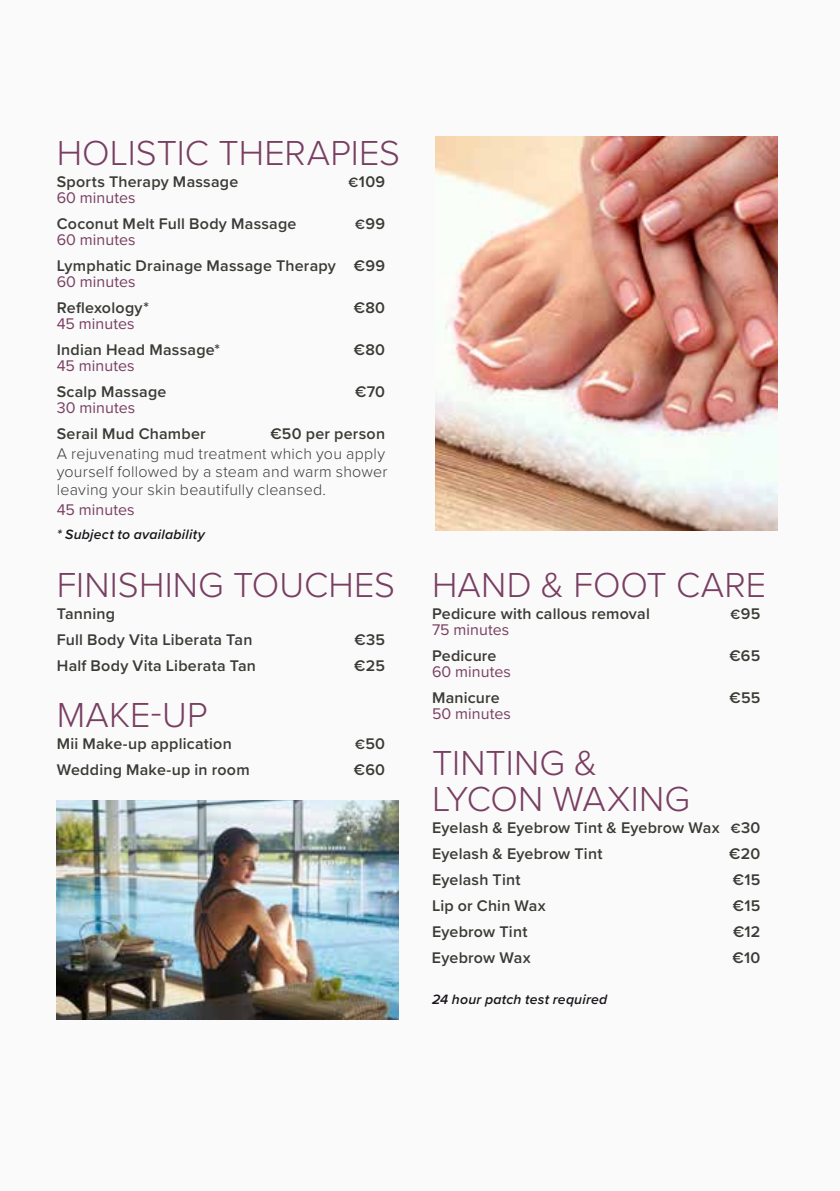
<style>
.page{position:relative;width:840px;height:1191px;background:#fff}
.page>*{position:absolute;margin:0;border:0;box-sizing:border-box;transform-origin:0 0}
.t1{font:300 36px/36px "Proxima Nova";letter-spacing:.005em;color:#783f62}
.t2{font:600 16px/26px "Proxima Nova";letter-spacing:.015em;color:#3a3b36}
.t3{font:300 16px/18px "Proxima Nova";letter-spacing:.015em;color:#3e3d40}
.t4{font:16px "Proxima Nova";letter-spacing:.005em;color:#783f62}
.t5{font:italic 600 14px "Proxima Nova";letter-spacing:.02em;color:#1a171c}
.s1{font-size:14px}
</style>
<div class="page">
<div style="left:0;top:0;width:839px;height:1191px;background:#fbfafa"></div>
<img style="left:57px;top:800px;width:341px;height:219px">
<img style="left:435px;top:137px;width:342px;height:394px">
<h1 class="t1" style="left:57px;top:133px;width:344px">HOLISTIC THERAPIES</h1>
<p class="t2" style="left:57px;top:168px;width:183px">Sports Therapy Massage</p>
<p class="t2" style="left:348px;top:168px;width:38px"><span class="s1">€</span>109</p>
<p class="t4" style="left:57px;top:186px;width:80px">60 minutes</p>
<p class="t2" style="left:57px;top:210px;width:241px">Coconut Melt Full Body Massage</p>
<p class="t2" style="left:355px;top:210px;width:31px"><span class="s1">€</span>99</p>
<p class="t4" style="left:57px;top:228px;width:80px">60 minutes</p>
<p class="t2" style="left:57px;top:252px;width:330px">Lymphatic Drainage Massage Therapy €99</p>
<p class="t4" style="left:57px;top:270px;width:80px">60 minutes</p>
<p class="t2" style="left:57px;top:294px;width:94px">Reflexology*</p>
<p class="t2" style="left:353px;top:294px;width:33px">€80</p>
<p class="t4" style="left:57px;top:312px;width:79px">45 minutes</p>
<p class="t2" style="left:57px;top:336px;width:165px">Indian Head Massage*</p>
<p class="t2" style="left:353px;top:336px;width:33px">€80</p>
<p class="t4" style="left:57px;top:354px;width:79px">45 minutes</p>
<p class="t2" style="left:57px;top:378px;width:111px">Scalp Massage</p>
<p class="t2" style="left:355px;top:378px;width:31px">€70</p>
<p class="t4" style="left:57px;top:396px;width:80px">30 minutes</p>
<p class="t2" style="left:57px;top:420px;width:150px">Serail Mud Chamber</p>
<p class="t2" style="left:270px;top:420px;width:116px">€50 per person</p>
<p class="t3" style="left:57px;top:444px;width:332px">A rejuvenating mud treatment which you apply yourself followed by a steam and warm shower leaving your skin beautifully cleansed.</p>
<p class="t4" style="left:57px;top:498px;width:79px">45 minutes</p>
<p class="t5" style="left:57px;top:524px;width:149px">* Subject to availability</p>
<h1 class="t1" style="left:57px;top:565px;width:340px">FINISHING TOUCHES</h1>
<p class="t2" style="left:57px;top:600px;width:197px">Tanning<br>Full Body Vita Liberata Tan</p>
<p class="t2" style="left:354px;top:626px;width:32px">€35</p>
<p class="t2" style="left:57px;top:652px;width:201px">Half Body Vita Liberata Tan</p>
<p class="t2" style="left:354px;top:652px;width:32px">€25</p>
<h1 class="t1" style="left:57px;top:695px;width:152px">MAKE-UP</h1>
<p class="t2" style="left:57px;top:730px;width:176px">Mii Make-up application</p>
<p class="t2" style="left:355px;top:730px;width:31px"><span class="s1">€</span>50</p>
<p class="t2" style="left:57px;top:756px;width:194px">Wedding Make-up in room</p>
<p class="t2" style="left:353px;top:756px;width:33px">€60</p>
<h1 class="t1" style="left:432px;top:565px;width:335px">HAND &amp; FOOT CARE</h1>
<p class="t2" style="left:432px;top:600px;width:219px">Pedicure with callous removal</p>
<p class="t2" style="left:730px;top:600px;width:31px"><span class="s1">€</span>95</p>
<p class="t4" style="left:432px;top:618px;width:79px">75 minutes</p>
<p class="t2" style="left:432px;top:642px;width:66px">Pedicure</p>
<p class="t2" style="left:729px;top:642px;width:32px">€65</p>
<p class="t4" style="left:432px;top:660px;width:80px">60 minutes</p>
<p class="t2" style="left:432px;top:684px;width:69px">Manicure</p>
<p class="t2" style="left:729px;top:684px;width:32px">€55</p>
<p class="t4" style="left:432px;top:702px;width:80px">50 minutes</p>
<h1 class="t1" style="left:432px;top:743px;width:259px">TINTING &amp;<br>LYCON WAXING</h1>
<p class="t2" style="left:432px;top:814px;width:329px">Eyelash &amp; Eyebrow Tint &amp; Eyebrow Wax <span class="s1">€</span>30<br>Eyelash &amp; Eyebrow Tint</p>
<p class="t2" style="left:728px;top:840px;width:33px">€20</p>
<p class="t2" style="left:432px;top:866px;width:90px">Eyelash Tint</p>
<p class="t2" style="left:732px;top:866px;width:29px">€15</p>
<p class="t2" style="left:432px;top:892px;width:115px">Lip or Chin Wax</p>
<p class="t2" style="left:732px;top:892px;width:29px">€15</p>
<p class="t2" style="left:432px;top:918px;width:97px">Eyebrow Tint</p>
<p class="t2" style="left:732px;top:918px;width:29px">€12</p>
<p class="t2" style="left:432px;top:944px;width:100px">Eyebrow Wax</p>
<p class="t2" style="left:732px;top:944px;width:29px">€10</p>
<p class="t5" style="left:432px;top:988px;width:177px">24 hour patch test required</p>
</div>
